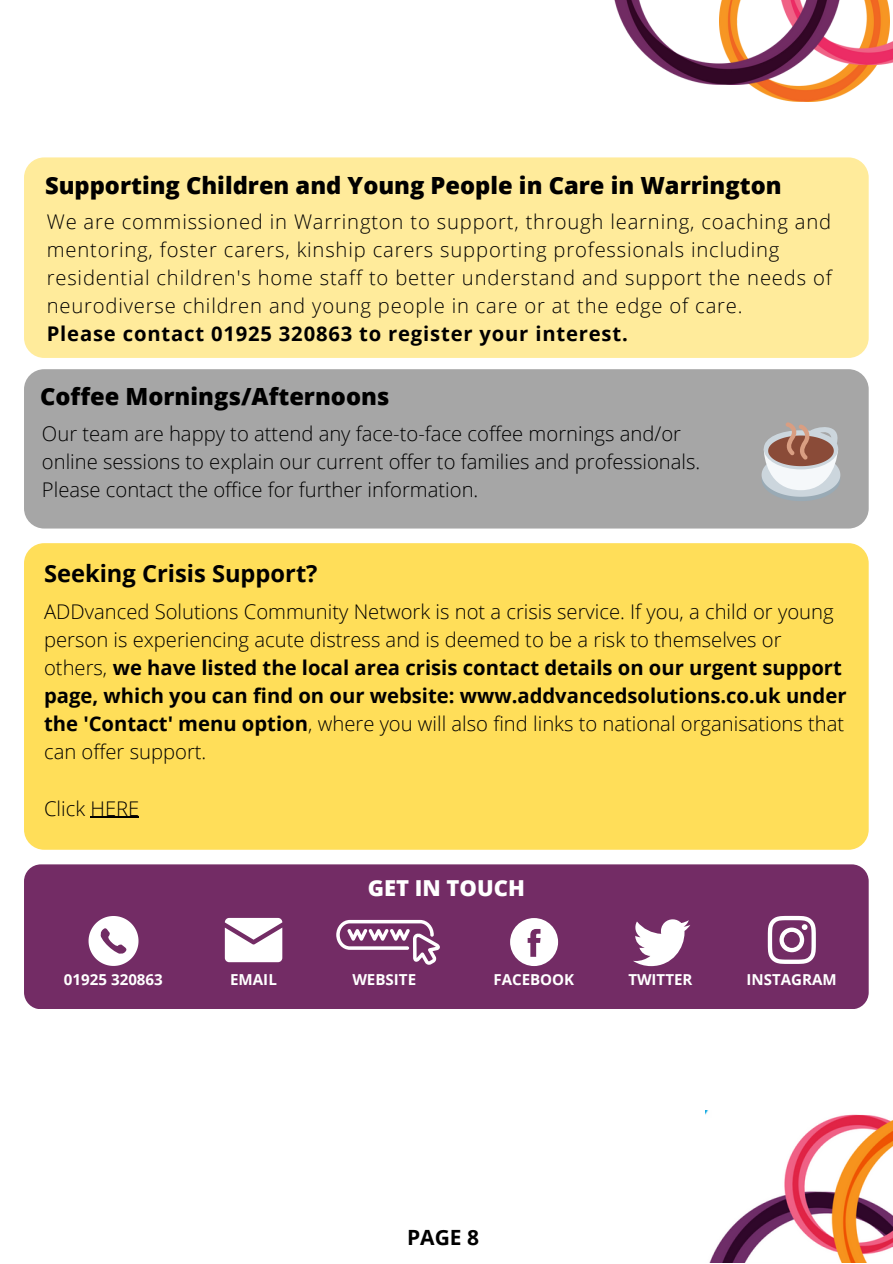
<style>
.page{position:relative;width:893px;height:1264px;background:#fff}
.page>*{position:absolute;margin:0;border:0;box-sizing:border-box;transform-origin:0 0}
.t1{font:800 23.7px "Open Sans";color:#000}
.t2{font:700 23.7px "Open Sans";color:#000}
.t3{font:800 22.05px "Open Sans";color:#fff}
.t4{font:700 21px "Open Sans";color:#000}
.t5{font:300 20.25px/28px "Open Sans";color:#000}
.t6{font:300 20.25px/28px "Open Sans";letter-spacing:.04em;color:#000}
.t7{font:700 20.25px "Open Sans";letter-spacing:.04em;color:#000}
.t8{font:700 15.15px "Open Sans";color:#fff}
.t9{font:700 15px "Open Sans";color:#fff}
.s1{font-weight:700}
</style>
<div class="page">
<img style="left:705px;top:1110px;width:187px;height:152px">
<div style="left:682px;top:1118px;width:68px;height:55px;background:#fff"></div>
<div style="left:24px;top:369px;width:844px;height:159px;background:#a6a6a6;border-radius:20px"></div>
<img style="left:750px;top:64px;width:136px;height:38px">
<img style="left:841px;top:0;width:51px;height:64px">
<img style="left:614px;top:0;width:227px;height:85px">
<div style="left:24px;top:543px;width:844px;height:306px;background:#ffde59;border-radius:20px"></div>
<svg style="left:761px;top:422px;width:79px;height:79px"></svg>
<hr style="left:90px;top:816px;width:49px;height:1px;background:#000">
<div style="left:24px;top:864px;width:844px;height:144px;background:#732c65;border-radius:17px"></div>
<svg style="left:336px;top:919px;width:104px;height:46px"></svg>
<svg style="left:767px;top:915px;width:48px;height:48px"></svg>
<svg style="left:633px;top:919px;width:57px;height:47px"></svg>
<svg style="left:510px;top:918px;width:48px;height:48px"></svg>
<svg style="left:225px;top:917px;width:57px;height:45px;background:#ebe1e9"></svg>
<svg style="left:89px;top:916px;width:49px;height:49px"></svg>
<div style="left:24px;top:157px;width:844px;height:200px;background:#ffeb9b;border-radius:20px"></div>
<p class="t1" style="left:45px;top:168px;width:738px">Supporting Children and Young People in Care in Warrington</p>
<p class="t6" style="left:47px;top:207px;width:786px">We are commissioned in Warrington to support, through learning, coaching and mentoring, foster carers, kinship carers supporting professionals including residential children's home staff to better understand and support the needs of neurodiverse children and young people in care or at the edge of care.</p>
<p class="t7" style="left:47px;top:320px;width:582px">Please contact 01925 320863 to register your interest.</p>
<p class="t1" style="left:40px;top:380px;width:351px">Coffee Mornings/Afternoons</p>
<p class="t5" style="left:42px;top:419px;width:660px">Our team are happy to attend any face-to-face coffee mornings and/or online sessions to explain our current offer to families and professionals.<br>Please contact the office for further information.</p>
<p class="t2" style="left:44px;top:556px;width:275px">Seeking Crisis Support?</p>
<p class="t5" style="left:44px;top:597px;width:803px">ADDvanced Solutions Community Network is not a crisis service. If you, a child or young person is experiencing acute distress and is deemed to be a risk to themselves or others, <span class="s1">we have listed the local area crisis contact details on our urgent support page, which you can find on our website: www.addvancedsolutions.co.uk under the 'Contact' menu option</span>, where you will also find links to national organisations that can offer support.</p>
<p class="t5" style="left:44px;top:793px;width:97px">Click HERE</p>
<p class="t3" style="left:368px;top:872px;width:159px">GET IN TOUCH</p>
<p class="t8" style="left:64px;top:968px;width:100px">01925 320863</p>
<p class="t8" style="left:230px;top:968px;width:48px">EMAIL</p>
<p class="t8" style="left:352px;top:968px;width:65px">WEBSITE</p>
<p class="t9" style="left:493px;top:968px;width:82px">FACEBOOK</p>
<p class="t9" style="left:628px;top:968px;width:66px">TWITTER</p>
<p class="t9" style="left:746px;top:968px;width:92px">INSTAGRAM</p>
<p class="t4" style="left:407px;top:1222px;width:73px">PAGE 8</p>
</div>
